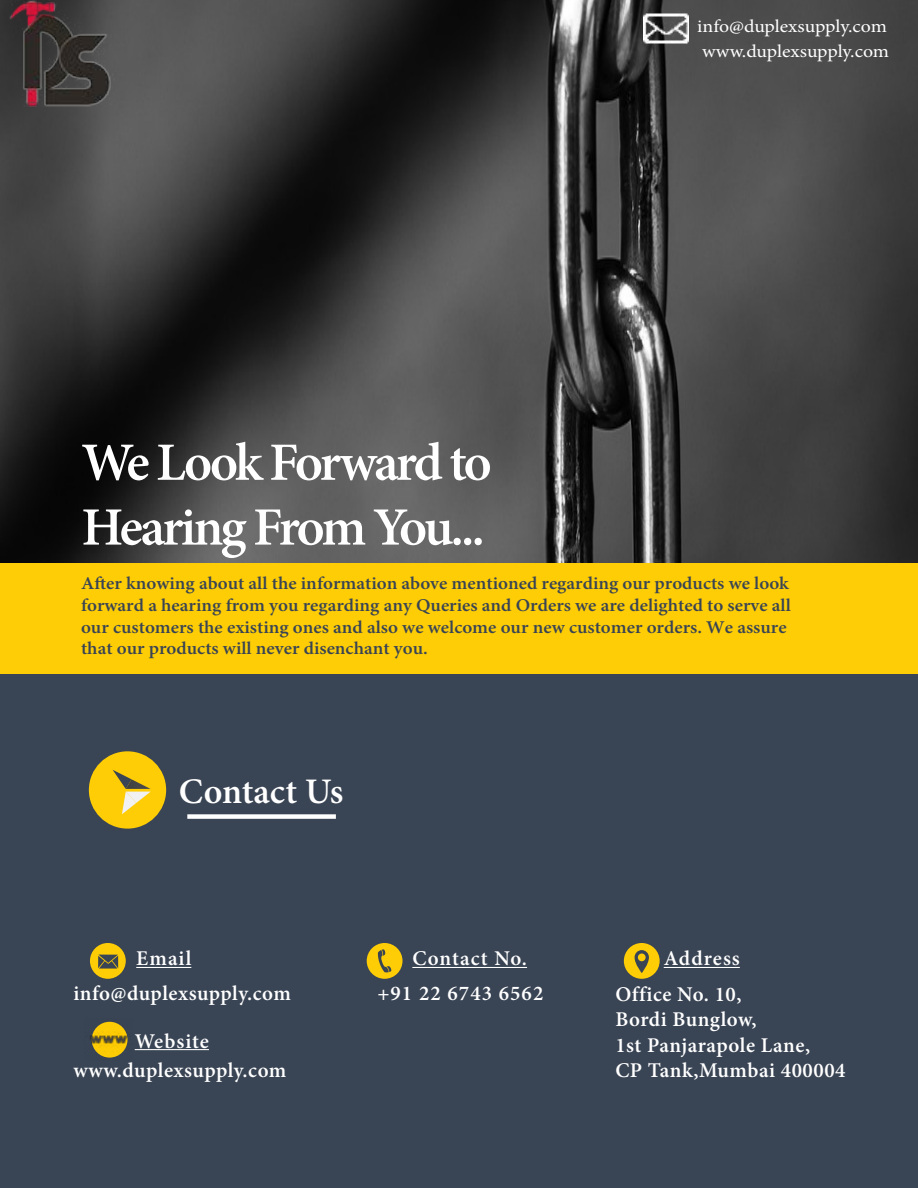
<style>
.page{position:relative;width:918px;height:1188px;background:#fff}
.page>*{position:absolute;margin:0;border:0;box-sizing:border-box;transform-origin:0 0}
.t1{font:600 54px/64.8px "Minion Pro";letter-spacing:-.06em;color:#fff}
.t2{font:600 36px "Minion Pro";color:#fff}
.t3{font:600 21px/25.2px "Minion Pro";letter-spacing:.025em;color:#fff}
.t4{font:600 21px "Minion Pro";letter-spacing:.05em;color:#fff}
.t5{font:600 21px "Minion Pro";letter-spacing:.045em;color:#fff}
.t6{font:600 18px/21.6px "Minion Pro";color:#394454;scale:1.06 1}
.t7{font:18px/25px "Minion Pro";letter-spacing:-.005em;color:#fff;scale:1.1 1}
</style>
<div class="page">
<div style="left:0;top:673px;width:918px;height:515px;background:#394454"></div>
<div style="left:90px;top:943px;width:36px;height:36px;background:#ffcd05;border-radius:50%"></div>
<svg style="left:98px;top:955px;width:20px;height:14px"></svg>
<hr style="left:136px;top:967px;width:55px;height:1px;background:#fff">
<div style="left:0;top:563px;width:918px;height:110px;background:#ffcd05"></div>
<img style="left:0;top:0;width:918px;height:563px">
<div style="left:89px;top:751px;width:77px;height:78px;background:#ffcd05;border-radius:50%"></div>
<svg style="left:113px;top:770px;width:38px;height:44px"></svg>
<div style="left:367px;top:943px;width:36px;height:36px;background:#ffcd05;border-radius:50%"></div>
<hr style="left:412px;top:967px;width:115px;height:1px;background:#fff">
<div style="left:624px;top:943px;width:36px;height:36px;background:#ffcd05;border-radius:50%"></div>
<hr style="left:664px;top:967px;width:76px;height:1px;background:#fff">
<svg style="left:378px;top:949px;width:13px;height:23px"></svg>
<svg style="left:635px;top:950px;width:14px;height:23px"></svg>
<div style="left:187px;top:814px;width:149px;height:5px;background:#fff"></div>
<hr style="left:135px;top:1049px;width:74px;height:1px;background:#fff">
<img style="left:90px;top:1021px;width:38px;height:37px">
<img style="left:643px;top:12px;width:45px;height:39px">
<img style="left:0;top:0;width:136px;height:132px">
<p class="t7" style="left:697px;top:14px;width:176px">info@duplexsupply.com www.duplexsupply.com</p>
<h1 class="t1" style="left:81px;top:430px;width:412px">We Look Forward to<br>Hearing From You...</h1>
<p class="t6" style="left:81px;top:573px;width:671px">After knowing about all the information above mentioned regarding our products we look forward a hearing from you regarding any Queries and Orders we are delighted to serve all our customers the existing ones and also we welcome our new customer orders. We assure that our products will never disenchant you.</p>
<h2 class="t2" style="left:179px;top:767px;width:166px">Contact Us</h2>
<p class="t3" style="left:136px;top:946px;width:57px">Email</p>
<p class="t3" style="left:73px;top:981px;width:219px">info@duplexsupply.com</p>
<p class="t5" style="left:135px;top:1026px;width:76px">Website</p>
<p class="t3" style="left:73px;top:1057px;width:215px">www.duplexsupply.com</p>
<p class="t4" style="left:412px;top:944px;width:116px">Contact No.</p>
<p class="t4" style="left:664px;top:944px;width:78px">Address</p>
<p class="t4" style="left:377px;top:978px;width:168px">+91 22 6743 6562</p>
<p class="t3" style="left:615px;top:982px;width:232px">Office No. 10,<br>Bordi Bunglow,<br>1st Panjarapole Lane,<br>CP Tank,Mumbai 400004</p>
</div>
